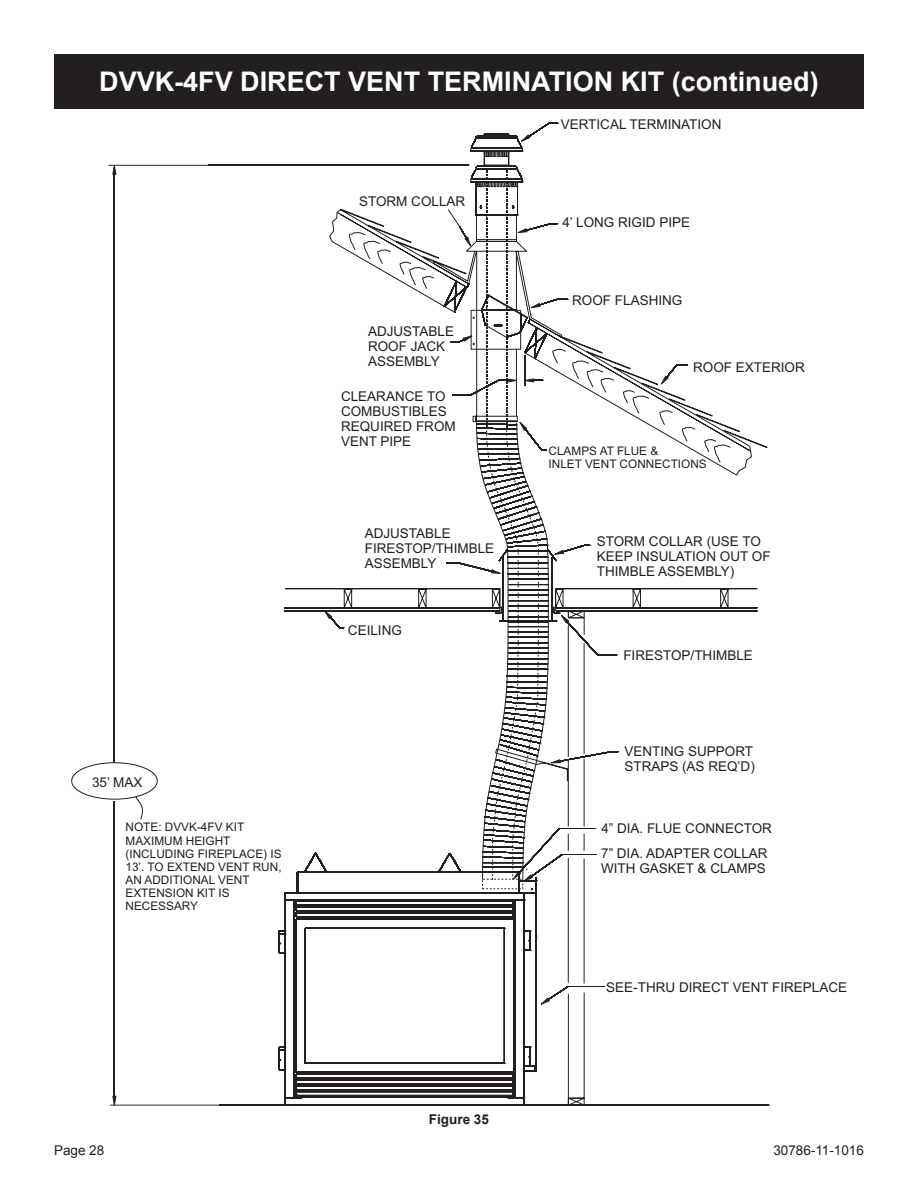
<style>
.page{position:relative;width:918px;height:1188px;background:#fff}
.page>*{position:absolute;margin:0;border:0;box-sizing:border-box;transform-origin:0 0}
.t1{font:700 27px "Arial";color:#fff}
.t2{font:13.5px/15px "Arial";color:#231f20}
.t3{font:700 13.5px "Arial";color:#231f20}
.t4{font:11.85px/13.2px "Arial";color:#231f20}
</style>
<div class="page">
<svg style="left:329px;top:209px;width:117px;height:99px"></svg>
<hr style="left:291px;top:1105px;width:478px;height:1px;background:#231f20">
<hr style="left:568px;top:986px;width:36px;height:1px;background:#231f20">
<svg style="left:539px;top:986px;width:46px;height:119px"></svg>
<svg style="left:284px;top:427px;width:484px;height:185px"></svg>
<svg style="left:323px;top:609px;width:21px;height:19px"></svg>
<hr style="left:108px;top:165px;width:101px;height:1px;background:#231f20">
<hr style="left:209px;top:165px;width:260px;height:1px;background:#231f20">
<hr style="left:110px;top:1105px;width:110px;height:1px;background:#231f20">
<hr style="left:220px;top:1105px;width:68px;height:1px;background:#231f20">
<hr style="left:114px;top:174px;width:1px;height:588px;background:#231f20">
<hr style="left:114px;top:802px;width:1px;height:294px;background:#231f20">
<svg style="left:112px;top:164px;width:4px;height:11px"></svg>
<svg style="left:112px;top:1096px;width:4px;height:10px"></svg>
<svg style="left:71px;top:762px;width:87px;height:58px"></svg>
<svg style="left:531px;top:123px;width:200px;height:429px"></svg>
<svg style="left:279px;top:853px;width:167px;height:245px"></svg>
<svg style="left:285px;top:877px;width:252px;height:228px"></svg>
<hr style="left:584px;top:859px;width:1px;height:125px;background:#231f20">
<svg style="left:446px;top:134px;width:173px;height:748px"></svg>
<hr style="left:568px;top:761px;width:1px;height:65px;background:#231f20">
<hr style="left:568px;top:625px;width:1px;height:132px;background:#231f20">
<hr style="left:568px;top:858px;width:1px;height:125px;background:#231f20">
<div style="left:54px;top:54px;width:810px;height:54px;background:#231f20"></div>
<h1 class="t1" style="left:99px;top:63px;width:178px">DVVK-4FV DIRECT</h1>
<h1 class="t1" style="left:348px;top:63px;width:19px">VENT</h1>
<h1 class="t1" style="left:428px;top:63px;width:19px">TER</h1>
<h1 class="t1" style="left:482px;top:63px;width:338px">MINATION KIT (continued)</h1>
<p class="t2" style="left:92px;top:776px;width:52px">35’ MAX</p>
<p class="t4" style="left:126px;top:822px;width:158px">NOTE: DVVK-4FV KIT<br>MAXIMUM HEIGHT (INCLUDING FIREPLACE) IS<br>13’. TO EXTEND VENT RUN,<br>AN ADDITIONAL VENT<br>EXTENSION KIT IS<br>NECESSARY</p>
<p class="t2" style="left:359px;top:195px;width:108px">STORM COLLAR</p>
<p class="t2" style="left:368px;top:325px;width:87px">ADJUSTABLE<br>ROOF JACK<br>ASSEMBLY</p>
<p class="t2" style="left:341px;top:390px;width:116px">CLEARANCE TO<br>COMBUSTIBLES<br>REQUIRED FROM<br>VENT PIPE</p>
<p class="t2" style="left:365px;top:527px;width:131px">ADJUSTABLE<br>FIRESTOP/THIMBLE<br>ASSEMBLY</p>
<p class="t2" style="left:348px;top:624px;width:55px">CEILING</p>
<p class="t3" style="left:429px;top:1111px;width:62px">Figure 35</p>
<p class="t2" style="left:561px;top:118px;width:162px">VERTICAL TERMINATION</p>
<p class="t2" style="left:562px;top:216px;width:129px">4’ LONG RIGID PIPE</p>
<p class="t2" style="left:572px;top:294px;width:112px">ROOF FLASHING</p>
<p class="t2" style="left:693px;top:361px;width:113px">ROOF EXTERIOR</p>
<p class="t4" style="left:549px;top:445px;width:160px">CLAMPS AT FLUE &amp;<br>INLET VENT CONNECTIONS</p>
<p class="t2" style="left:597px;top:535px;width:175px">STORM COLLAR (USE TO<br>KEEP INSULATION OUT OF<br>THIMBLE ASSEMBLY)</p>
<p class="t2" style="left:623px;top:649px;width:131px">FIRESTOP/THIMBLE</p>
<p class="t2" style="left:624px;top:745px;width:132px">VENTING SUPPORT<br>STRAPS (AS REQ’D)</p>
<p class="t2" style="left:601px;top:817px;width:172px;line-height:25.3px">4” DIA. FLUE CONNECTOR<br>7” DIA. ADAPTER COLLAR</p>
<p class="t2" style="left:601px;top:862px;width:166px">WITH GASKET &amp; CLAMPS</p>
<p class="t2" style="left:606px;top:981px;width:242px">SEE-THRU DIRECT VENT FIREPLACE</p>
<p class="t2" style="left:54px;top:1143px;width:52px">Page 28</p>
<p class="t2" style="left:773px;top:1143px;width:92px">30786-11-1016</p>
</div>
